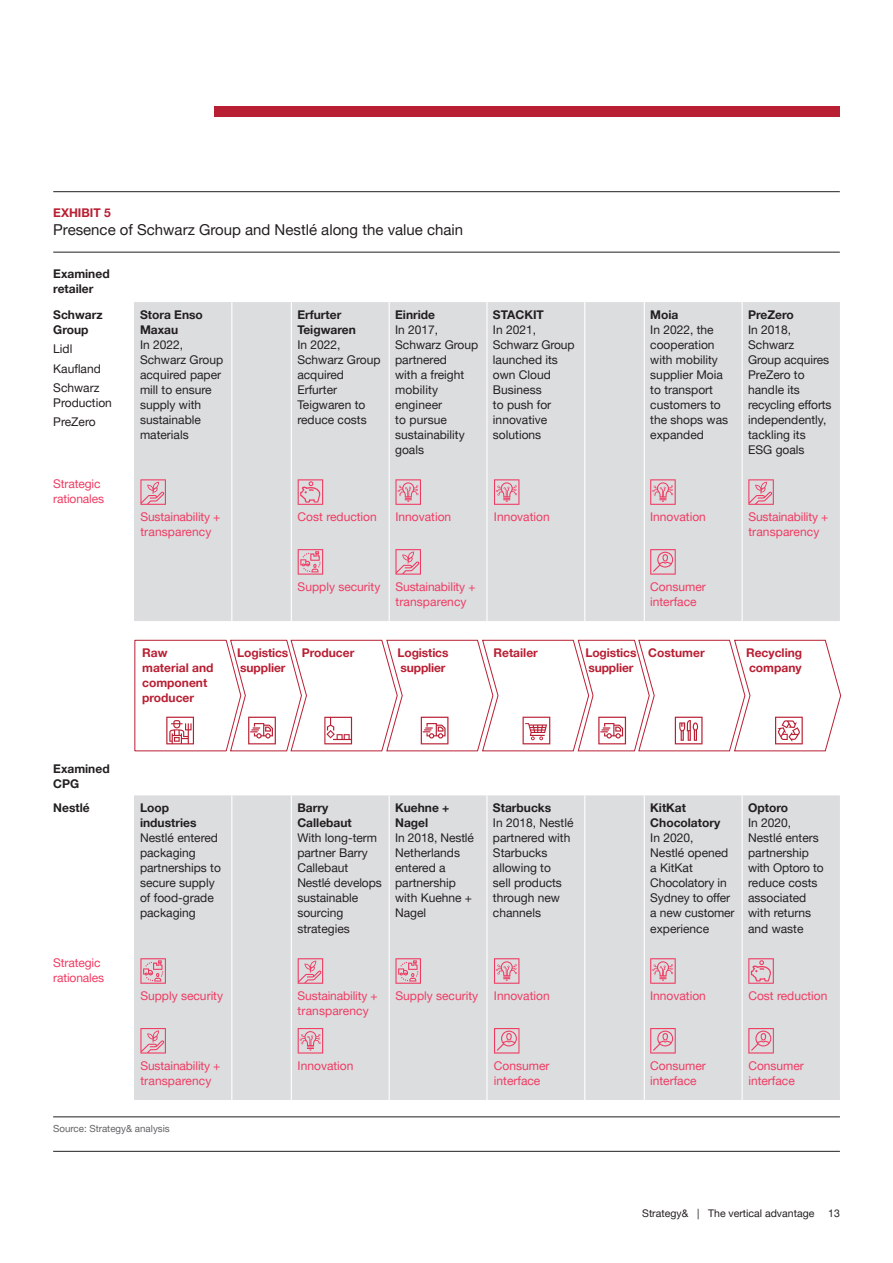
<style>
.page{position:relative;width:893px;height:1263px;background:#fff}
.page>*{position:absolute;margin:0;border:0;box-sizing:border-box;transform-origin:0 0}
.White_BG_Exhibit_Tit{font:15px "Helvetica Neue LT Pro";color:#231f20}
.Exhibit_content_8_10{font:12px/15px "Helvetica Neue LT Pro";color:#231f20}
.Exhibit_content_8_10-2{font:12px/15px "Helvetica Neue LT Pro";color:#ef3b62}
.Exhibit_content_8_10-3{font:700 12px/15px "Helvetica Neue LT Pro";color:#231f20}
.Exhibit_content_8_10-4{font:700 12px/15px "Helvetica Neue LT Pro";color:#b91f33}
.White_BG_Exhibit_Num{font:700 12px "Helvetica Neue LT Pro";color:#b91f33}
.t1{font:10.5px "Helvetica Neue LT Pro";color:#231f20}
.White_BG_Footnotes_6{font:9.75px "Helvetica Neue LT Pro";color:#636366}
</style>
<div class="page">
<div style="left:214px;top:106px;width:626px;height:11px;background:#b91f33"></div>
<hr style="left:53px;top:191px;width:787px;height:1px;background:#231f20">
<hr style="left:53px;top:252px;width:787px;height:1px;background:#231f20">
<hr style="left:53px;top:1116px;width:787px;height:1px;background:#231f20">
<hr style="left:53px;top:1151px;width:787px;height:1px;background:#231f20">
<svg style="left:134px;top:302px;width:706px;height:798px;background:#dfe0e2"></svg>
<hr style="left:231px;top:302px;width:1px;height:319px;background:#fff">
<hr style="left:291px;top:302px;width:1px;height:319px;background:#fff">
<hr style="left:389px;top:302px;width:1px;height:319px;background:#fff">
<hr style="left:486px;top:302px;width:2px;height:319px;background:#fff">
<hr style="left:584px;top:302px;width:1px;height:319px;background:#fff">
<hr style="left:644px;top:302px;width:1px;height:319px;background:#fff">
<hr style="left:742px;top:302px;width:1px;height:319px;background:#fff">
<hr style="left:231px;top:795px;width:1px;height:305px;background:#fff">
<hr style="left:291px;top:795px;width:1px;height:305px;background:#fff">
<hr style="left:389px;top:795px;width:1px;height:305px;background:#fff">
<hr style="left:486px;top:795px;width:2px;height:305px;background:#fff">
<hr style="left:584px;top:795px;width:1px;height:305px;background:#fff">
<hr style="left:644px;top:795px;width:1px;height:305px;background:#fff">
<hr style="left:742px;top:795px;width:1px;height:305px;background:#fff">
<svg style="left:298px;top:479px;width:25px;height:26px"></svg>
<svg style="left:298px;top:549px;width:25px;height:26px"></svg>
<svg style="left:395px;top:479px;width:26px;height:26px"></svg>
<svg style="left:494px;top:479px;width:25px;height:26px"></svg>
<svg style="left:140px;top:479px;width:26px;height:26px"></svg>
<svg style="left:395px;top:549px;width:26px;height:26px"></svg>
<svg style="left:650px;top:479px;width:26px;height:26px"></svg>
<svg style="left:650px;top:549px;width:26px;height:26px"></svg>
<svg style="left:748px;top:479px;width:26px;height:26px"></svg>
<svg style="left:140px;top:958px;width:26px;height:26px"></svg>
<svg style="left:395px;top:958px;width:26px;height:26px"></svg>
<svg style="left:298px;top:1028px;width:25px;height:25px"></svg>
<svg style="left:494px;top:958px;width:25px;height:26px"></svg>
<svg style="left:494px;top:1028px;width:25px;height:25px"></svg>
<svg style="left:748px;top:958px;width:26px;height:26px"></svg>
<svg style="left:650px;top:958px;width:26px;height:26px"></svg>
<svg style="left:650px;top:1028px;width:26px;height:25px"></svg>
<svg style="left:748px;top:1028px;width:26px;height:25px"></svg>
<svg style="left:140px;top:1028px;width:26px;height:25px"></svg>
<svg style="left:298px;top:958px;width:25px;height:26px"></svg>
<svg style="left:134px;top:639px;width:96px;height:113px"></svg>
<svg style="left:230px;top:639px;width:611px;height:113px"></svg>
<p class="White_BG_Exhibit_Num" style="left:53px;top:205px;width:59px">EXHIBIT 5</p>
<p class="White_BG_Exhibit_Tit" style="left:53px;top:220px;width:412px">Presence of Schwarz Group and Nestlé along the value chain</p>
<p class="Exhibit_content_8_10-3" style="left:53px;top:266px;width:58px">Examined retailer</p>
<p class="Exhibit_content_8_10-3" style="left:53px;top:307px;width:51px">Schwarz<br>Group</p>
<p class="Exhibit_content_8_10" style="left:53px;top:341px;width:21px">Lidl</p>
<p class="Exhibit_content_8_10" style="left:53px;top:361px;width:49px">Kaufland</p>
<p class="Exhibit_content_8_10" style="left:53px;top:380px;width:60px">Schwarz<br>Production</p>
<p class="Exhibit_content_8_10" style="left:53px;top:414px;width:44px">PreZero</p>
<p class="Exhibit_content_8_10-2" style="left:53px;top:476px;width:52px">Strategic rationales</p>
<p class="Exhibit_content_8_10-3" style="left:53px;top:761px;width:58px">Examined<br>CPG</p>
<p class="Exhibit_content_8_10-3" style="left:140px;top:307px;width:64px">Stora Enso<br>Maxau</p>
<p class="Exhibit_content_8_10" style="left:140px;top:337px;width:85px">In 2022,<br>Schwarz Group acquired paper mill to ensure supply with sustainable materials</p>
<p class="Exhibit_content_8_10-3" style="left:297px;top:307px;width:60px">Erfurter<br>Teigwaren</p>
<p class="Exhibit_content_8_10" style="left:297px;top:337px;width:85px">In 2022,<br>Schwarz Group acquired<br>Erfurter<br>Teigwaren to reduce costs</p>
<p class="Exhibit_content_8_10-3" style="left:395px;top:307px;width:41px">Einride</p>
<p class="Exhibit_content_8_10" style="left:395px;top:322px;width:85px">In 2017,<br>Schwarz Group partnered<br>with a freight mobility engineer<br>to pursue sustainability goals</p>
<p class="Exhibit_content_8_10-3" style="left:493px;top:307px;width:52px">STACKIT</p>
<p class="Exhibit_content_8_10" style="left:493px;top:322px;width:83px">In 2021,<br>Schwarz Group launched its own Cloud<br>Business<br>to push for innovative solutions</p>
<p class="Exhibit_content_8_10-2" style="left:140px;top:509px;width:82px">Sustainability +</p>
<p class="Exhibit_content_8_10-2" style="left:395px;top:509px;width:57px">Innovation</p>
<p class="Exhibit_content_8_10-2" style="left:494px;top:509px;width:57px">Innovation</p>
<p class="Exhibit_content_8_10-2" style="left:140px;top:524px;width:73px">transparency</p>
<p class="Exhibit_content_8_10-2" style="left:298px;top:509px;width:81px">Cost reduction</p>
<p class="Exhibit_content_8_10-2" style="left:298px;top:579px;width:84px">Supply security</p>
<p class="Exhibit_content_8_10-2" style="left:395px;top:579px;width:82px">Sustainability + transparency</p>
<p class="Exhibit_content_8_10-3" style="left:650px;top:307px;width:30px">Moia</p>
<p class="Exhibit_content_8_10" style="left:650px;top:322px;width:79px">In 2022, the cooperation with mobility supplier Moia to transport customers to the shops was expanded</p>
<p class="Exhibit_content_8_10-3" style="left:748px;top:307px;width:47px">PreZero</p>
<p class="Exhibit_content_8_10" style="left:748px;top:322px;width:85px">In 2018,<br>Schwarz<br>Group acquires<br>PreZero to handle its recycling efforts independently, tackling its<br>ESG goals</p>
<p class="Exhibit_content_8_10-2" style="left:650px;top:509px;width:57px">Innovation</p>
<p class="Exhibit_content_8_10-2" style="left:650px;top:579px;width:57px">Consumer interface</p>
<p class="Exhibit_content_8_10-2" style="left:748px;top:509px;width:82px">Sustainability + transparency</p>
<p class="Exhibit_content_8_10-4" style="left:142px;top:645px;width:73px">Raw material and component producer</p>
<p class="Exhibit_content_8_10-4" style="left:648px;top:645px;width:58px">Costumer</p>
<p class="Exhibit_content_8_10-4" style="left:746px;top:645px;width:58px">Recycling company</p>
<p class="Exhibit_content_8_10-4" style="left:237px;top:645px;width:53px">Logistics</p>
<p class="Exhibit_content_8_10-4" style="left:302px;top:645px;width:54px">Producer</p>
<p class="Exhibit_content_8_10-4" style="left:493px;top:645px;width:46px">Retailer</p>
<p class="Exhibit_content_8_10-4" style="left:240px;top:660px;width:47px">supplier</p>
<p class="Exhibit_content_8_10-4" style="left:397px;top:645px;width:53px">Logistics supplier</p>
<p class="Exhibit_content_8_10-4" style="left:585px;top:645px;width:53px">Logistics supplier</p>
<p class="Exhibit_content_8_10-3" style="left:53px;top:800px;width:38px">Nestlé</p>
<p class="Exhibit_content_8_10-3" style="left:140px;top:800px;width:58px">Loop industries</p>
<p class="Exhibit_content_8_10" style="left:140px;top:830px;width:82px">Nestlé entered packaging partnerships to secure supply of food-grade packaging</p>
<p class="Exhibit_content_8_10-3" style="left:297px;top:800px;width:56px">Barry<br>Callebaut</p>
<p class="Exhibit_content_8_10" style="left:297px;top:830px;width:86px">With long-term partner Barry<br>Callebaut<br>Nestlé develops sustainable sourcing strategies</p>
<p class="Exhibit_content_8_10-3" style="left:395px;top:800px;width:56px">Kuehne +<br>Nagel</p>
<p class="Exhibit_content_8_10" style="left:395px;top:830px;width:80px">In 2018, Nestlé<br>Netherlands entered a partnership with Kuehne +<br>Nagel</p>
<p class="Exhibit_content_8_10-3" style="left:493px;top:800px;width:60px">Starbucks</p>
<p class="Exhibit_content_8_10" style="left:493px;top:815px;width:82px">In 2018, Nestlé partnered with<br>Starbucks allowing to<br>sell products through new channels</p>
<p class="Exhibit_content_8_10-3" style="left:650px;top:800px;width:71px">KitKat<br>Chocolatory</p>
<p class="Exhibit_content_8_10" style="left:650px;top:830px;width:86px">In 2020,<br>Nestlé opened a KitKat<br>Chocolatory in<br>Sydney to offer a new customer experience</p>
<p class="Exhibit_content_8_10-3" style="left:748px;top:800px;width:42px">Optoro</p>
<p class="Exhibit_content_8_10" style="left:748px;top:815px;width:77px">In 2020,<br>Nestlé enters partnership with Optoro to reduce costs associated with returns and waste</p>
<p class="Exhibit_content_8_10-2" style="left:53px;top:955px;width:52px">Strategic rationales</p>
<p class="Exhibit_content_8_10-2" style="left:298px;top:988px;width:82px">Sustainability + transparency</p>
<p class="Exhibit_content_8_10-2" style="left:140px;top:988px;width:84px">Supply security</p>
<p class="Exhibit_content_8_10-2" style="left:395px;top:988px;width:84px">Supply security</p>
<p class="Exhibit_content_8_10-2" style="left:494px;top:988px;width:57px">Innovation</p>
<p class="Exhibit_content_8_10-2" style="left:650px;top:988px;width:57px">Innovation</p>
<p class="Exhibit_content_8_10-2" style="left:748px;top:988px;width:81px">Cost reduction</p>
<p class="Exhibit_content_8_10-2" style="left:140px;top:1058px;width:82px">Sustainability + transparency</p>
<p class="Exhibit_content_8_10-2" style="left:298px;top:1058px;width:57px">Innovation</p>
<p class="Exhibit_content_8_10-2" style="left:494px;top:1058px;width:57px">Consumer interface</p>
<p class="Exhibit_content_8_10-2" style="left:650px;top:1058px;width:57px">Consumer interface</p>
<p class="Exhibit_content_8_10-2" style="left:748px;top:1058px;width:57px">Consumer interface</p>
<p class="White_BG_Footnotes_6" style="left:53px;top:1123px;width:118px">Source: Strategy&amp; analysis</p>
<p class="t1" style="left:642px;top:1207px;width:174px">Strategy&amp; | The vertical advantage</p>
<p class="t1" style="left:828px;top:1207px;width:13px">13</p>
</div>
